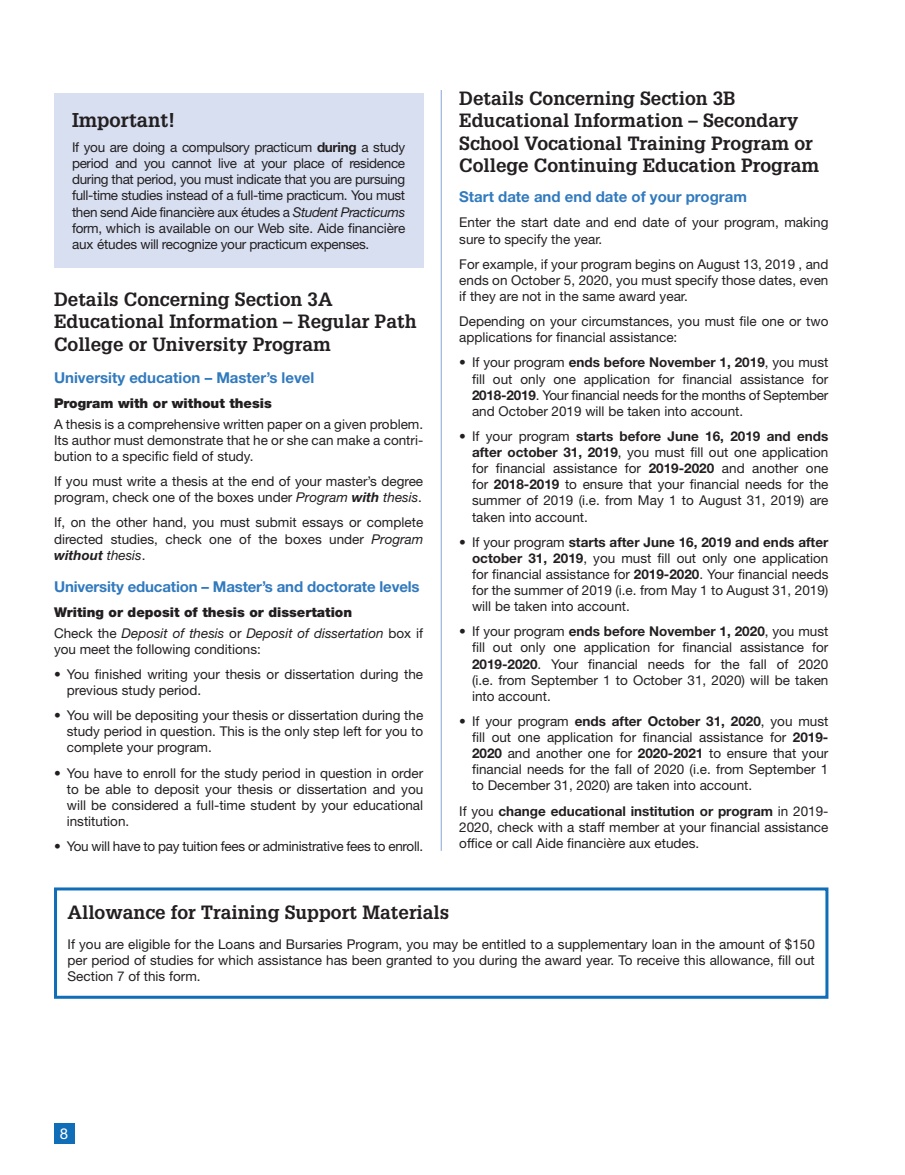
<style>
.page{position:relative;width:905px;height:1175px;background:#fff}
.page>*{position:absolute;margin:0;border:0;box-sizing:border-box;transform-origin:0 0}
.t1{font:700 19.5px "Glypha";color:#231f20}
.t2{font:700 18.75px/22.5px "Glypha";color:#231f20}
.t3{font:700 15px "Helvetica Neue";color:#317abe}
.t4{font:15px "Helvetica Neue";color:#fff}
.t5{font:13.5px/16px "Helvetica Neue";color:#231f20;text-align:justify}
.t6{font:900 13.5px/20.7px "Helvetica Neue";color:#231f20}
.t7{font:13.5px "Helvetica Neue";letter-spacing:-.02em;color:#231f20}
.s1{font-weight:700}
.s2{font-style:italic}
.s3{font-weight:700;font-style:italic}
.s4{font-weight:400}
.s5{font-weight:400;font-style:italic}
</style>
<div class="page">
<div style="left:54px;top:1123px;width:20px;height:20px;background:#106db7"></div>
<div style="left:54px;top:93px;width:369px;height:174px;background:#d7dff1"></div>
<hr style="left:441px;top:90px;width:1px;height:760px;background:#87a5d5">
<div style="left:54px;top:887px;width:774px;height:111px;border:3px solid #106db7"></div>
<h1 class="t1" style="left:72px;top:108px;width:104px">Important!</h1>
<p class="t5" style="left:72px;top:139px;width:335px">If you are doing a compulsory practicum <span class="s1">during</span> a study period and you cannot live at your place of residence during that period, you must indicate that you are pursuing full-time studies instead of a full-time practicum. You must then send Aide financière aux études a <span class="s2">Student Practicums </span>form, which is available on our Web site. Aide financière aux études will recognize your practicum expenses.</p>
<h2 class="t2" style="left:54px;top:287px;width:364px">Details Concerning Section 3A<br>Educational Information – Regular Path<br>College or University Program</h2>
<p class="t3" style="left:54px;top:368px;width:262px">University education – Master’s level</p>
<p class="t6" style="left:54px;top:393px;width:219px">Program with or without thesis</p>
<p class="t5" style="left:54px;top:416px;width:371px">A thesis is a comprehensive written paper on a given problem.<br>Its author must demonstrate that he or she can make a contri&shy;bution to a specific field of study.</p>
<p class="t5" style="left:54px;top:473px;width:371px">If you must write a thesis at the end of your master’s degree program, check one of the boxes under <span class="s2">Program</span> <span class="s3">with</span> <span class="s2">thesis</span>.</p>
<p class="t5" style="left:54px;top:514px;width:371px">If, on the other hand, you must submit essays or complete directed studies, check one of the boxes under <span class="s2">Program </span><span class="s3">without</span> <span class="s2">thesis</span>.</p>
<p class="t3" style="left:54px;top:577px;width:367px">University education – Master’s and doctorate levels</p>
<p class="t6" style="left:54px;top:602px;width:370px">Writing or deposit of thesis or dissertation<br><span class="s4">Check the</span> <span class="s5">Deposit of thesis</span> <span class="s4">or</span> <span class="s5">Deposit of dissertation</span> <span class="s4">box if</span></p>
<p class="t5" style="left:54px;top:641px;width:208px">you meet the following conditions:</p>
<p class="t5" style="left:67px;top:666px;width:358px;text-indent:-13px">• You finished writing your thesis or dissertation during the previous study period.</p>
<p class="t5" style="left:67px;top:707px;width:358px;text-indent:-13px">• You will be depositing your thesis or dissertation during the study period in question. This is the only step left for you to complete your program.</p>
<p class="t5" style="left:67px;top:764px;width:358px;text-indent:-13px">• You have to enroll for the study period in question in order to be able to deposit your thesis or dissertation and you will be considered a full-time student by your educational institution.</p>
<p class="t7" style="left:54px;top:838px;width:371px">• You will have to pay tuition fees or administrative fees to enroll.</p>
<h2 class="t2" style="left:459px;top:86px;width:361px">Details Concerning Section 3B Educational Information – Secondary School Vocational Training Program or College Continuing Education Program</h2>
<p class="t3" style="left:459px;top:188px;width:289px">Start date and end date of your program</p>
<p class="t5" style="left:459px;top:214px;width:371px">Enter the start date and end date of your program, making sure to specify the year.</p>
<p class="t5" style="left:459px;top:256px;width:370px">For example, if your program begins on August 13, 2019 , and ends on October 5, 2020, you must specify those dates, even if they are not in the same award year.</p>
<p class="t5" style="left:459px;top:313px;width:371px">Depending on your circumstances, you must file one or two applications for financial assistance:</p>
<p class="t5" style="left:472px;top:354px;width:358px;text-indent:-13px">• If your program <span class="s1">ends before November 1, 2019</span>, you must fill out only one application for financial assistance for <span class="s1">2018-2019</span>. Your financial needs for the months of September and October 2019 will be taken into account.</p>
<p class="t5" style="left:472px;top:428px;width:358px;text-indent:-13px">• If your program <span class="s1">starts before June 16, 2019 and ends after october 31, 2019</span>, you must fill out one application for financial assistance for <span class="s1">2019-2020</span> and another one for <span class="s1">2018-2019</span> to ensure that your financial needs for the summer of 2019 (i.e. from May 1 to August 31, 2019) are taken into account.</p>
<p class="t5" style="left:472px;top:533px;width:358px;text-indent:-13px">• If your program <span class="s1">starts after June 16, 2019 and ends after october 31, 2019</span>, you must fill out only one application for financial assistance for <span class="s1">2019-2020</span>. Your financial needs for the summer of 2019 (i.e. from May 1 to August 31, 2019) will be taken into account.</p>
<p class="t5" style="left:472px;top:623px;width:358px;text-indent:-13px">• If your program <span class="s1">ends before November 1, 2020</span>, you must fill out only one application for financial assistance for <span class="s1">2019-2020</span>. Your financial needs for the fall of 2020 (i.e. from September 1 to October 31, 2020) will be taken into account.</p>
<p class="t5" style="left:472px;top:713px;width:358px;text-indent:-13px">• If your program <span class="s1">ends after October 31, 2020</span>, you must fill out one application for financial assistance for <span class="s1">2019- 2020</span> and another one for <span class="s1">2020-2021</span> to ensure that your financial needs for the fall of 2020 (i.e. from September 1 to December 31, 2020) are taken into account.</p>
<p class="t5" style="left:459px;top:802px;width:371px">If you <span class="s1">change educational institution or program</span> in 2019- 2020, check with a staff member at your financial assistance office or call Aide financière aux etudes.</p>
<h2 class="t2" style="left:68px;top:900px;width:383px">Allowance for Training Support Materials</h2>
<p class="t5" style="left:68px;top:935px;width:749px">If you are eligible for the Loans and Bursaries Program, you may be entitled to a supplementary loan in the amount of $150 per period of studies for which assistance has been granted to you during the award year. To receive this allowance, fill out Section 7 of this form.</p>
<p class="t4" style="left:60px;top:1124px;width:10px">8</p>
</div>
